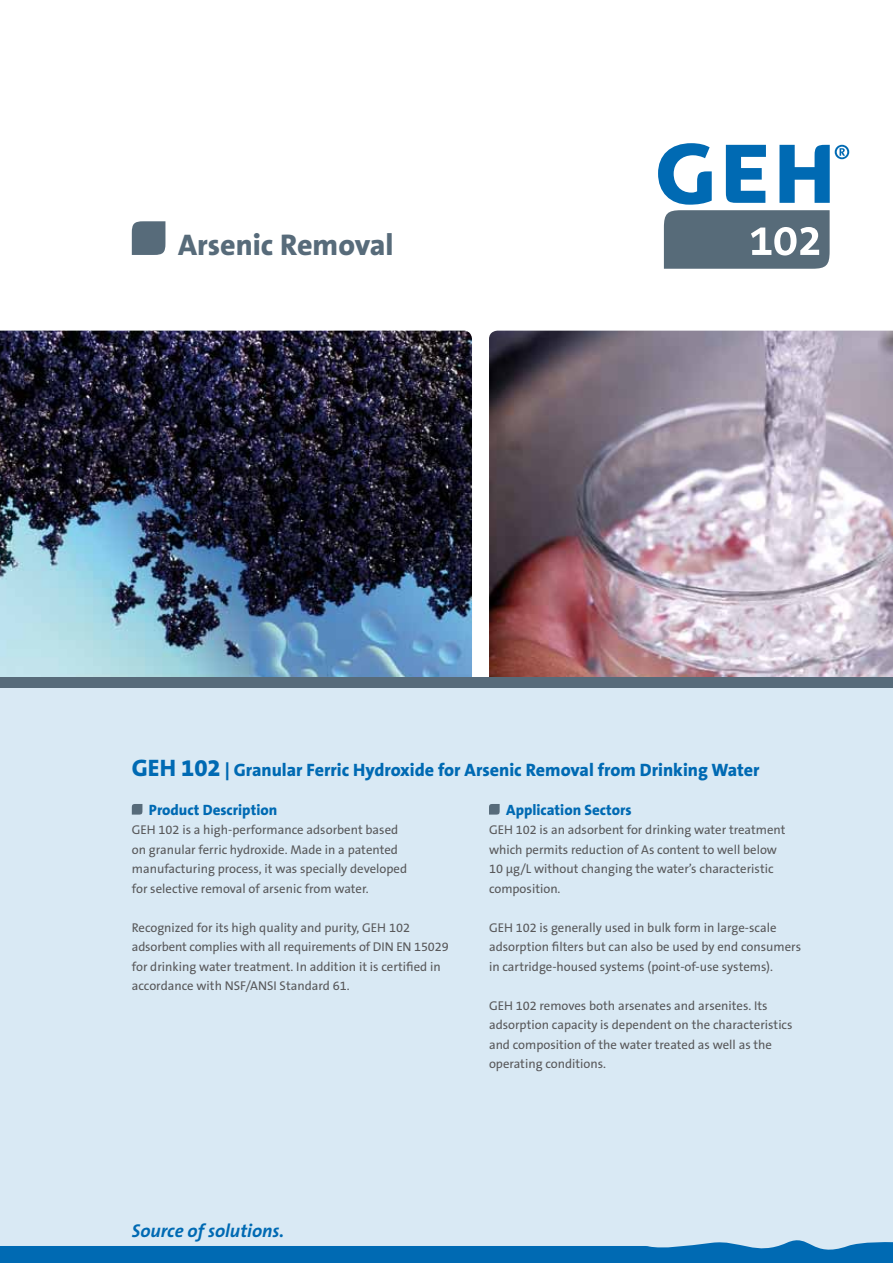
<style>
.page{position:relative;width:893px;height:1263px;background:#fff}
.page>*{position:absolute;margin:0;border:0;box-sizing:border-box;transform-origin:0 0}
.t1{font:800 30px "The Sans B W8";color:#576b7a}
.t2{font:italic 700 18.6px "The Sans B W7";color:#006ab3}
.t3{font:800 18px "The Sans B W8";color:#006ab3}
.t4{font:800 15px "The Sans B W8";color:#006ab3}
.t5{font:12.75px/19.5px "The Sans B W5 Plain";color:#58585a}
.s1{font-size:24px}
</style>
<div class="page">
<img style="left:0;top:331px;width:472px;height:346px">
<img style="left:489px;top:331px;width:404px;height:346px">
<div style="left:0;top:678px;width:893px;height:585px;background:#d9e9f4"></div>
<div style="left:0;top:677px;width:893px;height:11px;background:#576b7a"></div>
<svg style="left:658px;top:143px;width:191px;height:126px"></svg>
<svg style="left:132px;top:804px;width:10px;height:11px"></svg>
<svg style="left:489px;top:804px;width:11px;height:11px"></svg>
<svg style="left:132px;top:221px;width:33px;height:34px"></svg>
<svg style="left:0;top:1240px;width:893px;height:23px"></svg>
<h1 class="t1" style="left:178px;top:225px;width:217px">Arsenic Removal</h1>
<h3 class="t3" style="left:132px;top:758px;width:629px"><span class="s1">GEH 102</span> | Granular Ferric Hydroxide for Arsenic Removal from Drinking Water</h3>
<p class="t4" style="left:506px;top:800px;width:127px">Application Sectors</p>
<p class="t5" style="left:489px;top:820px;width:298px">GEH 102 is an adsorbent for drinking water treatment which permits reduction of As content to well below 10 μg/L without changing the water’s characteristic composition.</p>
<p class="t5" style="left:489px;top:918px;width:314px">GEH 102 is generally used in bulk form in large-scale adsorption filters but can also be used by end consumers in cartridge-housed systems (point-of-use systems).</p>
<p class="t5" style="left:489px;top:995px;width:305px">GEH 102 removes both arsenates and arsenites. Its adsorption capacity is dependent on the characteristics and composition of the water treated as well as the operating conditions.</p>
<p class="t4" style="left:149px;top:800px;width:130px">Product Description</p>
<p class="t5" style="left:132px;top:820px;width:277px">GEH 102 is a high-performance adsorbent based on granular ferric hydroxide. Made in a patented manufacturing process, it was specially developed for selective removal of arsenic from water.</p>
<p class="t5" style="left:132px;top:918px;width:318px">Recognized for its high quality and purity, GEH 102 adsorbent complies with all requirements of DIN EN 15029 for drinking water treatment. In addition it is certified in accordance with NSF/ANSI Standard 61.</p>
<h2 class="t2" style="left:132px;top:1219px;width:154px">Source of solutions.</h2>
</div>
